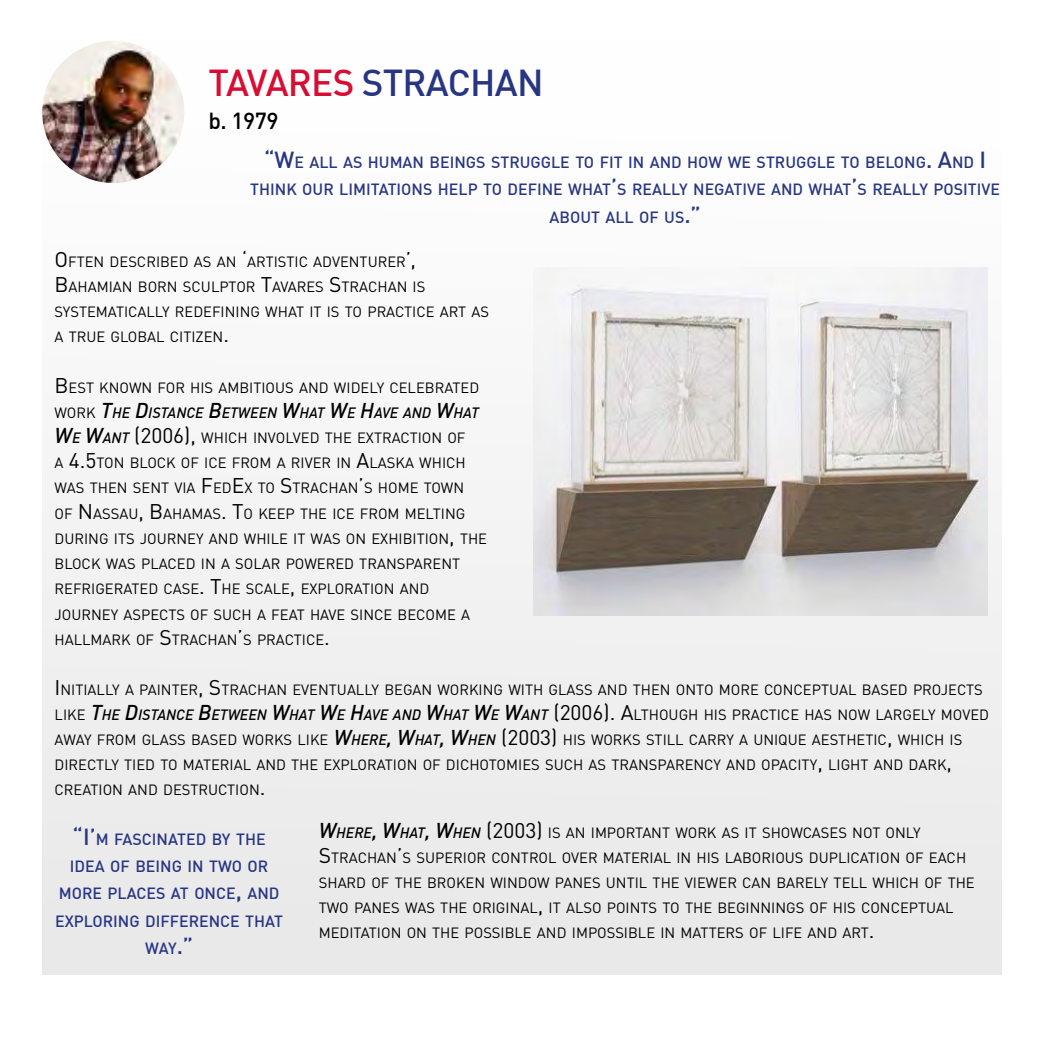
<style>
.page{position:relative;width:1042px;height:1042px;background:#fff}
.page>*{position:absolute;margin:0;border:0;box-sizing:border-box;transform-origin:0 0}
.t1{font:500 36.75px "DIN Offc";letter-spacing:-.02em;color:#283583}
.t2{font:500 22.75px "DIN Offc";color:#000}
.t3{font:500 15.92px/27.3px "DIN Offc";color:#283583;text-align:center}
.t4{font:14.7px/25.2px "DINOT";color:#000}
.t5{font:italic 500 14.7px "DIN Offc";color:#000}
.s1{color:#d70e33}
.s2{font-size:22.75px}
.s3{font-size:21px}
.s4{font-family:"DINOT";font-weight:400;font-style:normal}
.s5{font-family:"DIN Offc";font-weight:500;font-style:italic;font-size:21px}
.s6{font-family:"DIN Offc";font-weight:500;font-style:italic}
</style>
<div class="page">
<div style="left:43px;top:40px;width:959px;height:935px;background:#f2f2f2"></div>
<img style="left:42px;top:41px;width:142px;height:142px;border-radius:71px">
<img style="left:533px;top:288px;width:455px;height:327px">
<h1 class="t1" style="left:208px;top:59px;width:337px"><span class="s1">TAVARES</span> STRACHAN</h1>
<h2 class="t2" style="left:208px;top:107px;width:72px">b. 1979</h2>
<p class="t3" style="left:250px;top:148px;width:751px"><span class="s2">“W</span>E ALL AS HUMAN BEINGS STRUGGLE TO FIT IN AND HOW WE STRUGGLE TO BELONG<span class="s2">. A</span>ND <span class="s2">I<br></span>THINK OUR LIM ITATIONS HELP TO D EFINE WHAT<span class="s2">’</span>S REALLY NEGATIVE AND WHAT<span class="s2">’</span>S REALLY POSITIVE<br>ABOUT ALL OF US<span class="s2">.”</span></p>
<p class="t4" style="left:55px;top:248px;width:436px"><span class="s3">O</span> FTEN DESCRIBED AS AN <span class="s3">‘</span>ARTISTIC ADVENTURER<span class="s3">’,<br>B</span>AHAM IAN BORN SCULPTOR <span class="s3">T</span>AVARES <span class="s3">S</span>TRACHAN IS SYSTEMATICALLY REDEFINING WHAT IT IS TO PRACTICE ART AS A TRUE GLOBAL CITIZEN<span class="s3">.</span></p>
<p class="t4" style="left:55px;top:374px;width:426px"><span class="s3">B</span> EST KNOWN FOR HIS AM BITIOUS AND WIDELY CELEBRATED</p>
<p class="t5" style="left:55px;top:403px;width:426px"><span class="s4">WORK</span> <span class="s3">T</span>HE <span class="s3">D</span>ISTANCE <span class="s3">B</span>ETWEEN <span class="s3">W</span>HAT <span class="s3">W</span>E <span class="s3">H</span>AVE AND <span class="s3">W</span>HAT</p>
<p class="t4" style="left:55px;top:425px;width:434px"><span class="s5">W</span><span class="s6">E</span> <span class="s5">W</span><span class="s6">ANT</span> <span class="s3">(2006),</span> WHICH INVOLVED THE EXTRACTION OF<br>A <span class="s3">4.5</span>TON BLOCK OF ICE FROM A RIVER IN <span class="s3">A</span>LASKA WHICH WAS THEN SENT VIA <span class="s3">F</span>ED<span class="s3">E</span>X TO <span class="s3">S</span>TRACHAN<span class="s3">’</span>S HOM E TOWN<br>OF <span class="s3">N</span>ASSAU<span class="s3">, B</span>AHAMAS<span class="s3">. T</span>O KEEP THE ICE FROM M ELTING DURING ITS JOURNEY AND WHILE IT WAS ON EXHIBITION<span class="s3">,</span> THE BLOCK WAS PLACED IN A SOLAR POWERED TRANSPARENT REFRIGERATED CASE<span class="s3">. T</span>HE SCALE<span class="s3">,</span> EXPLORATION AND JOURNEY ASPECTS OF SUCH A FEAT HAVE SINCE BECOM E A HALLMARK OF <span class="s3">S</span>TRACHAN<span class="s3">’</span>S PRACTICE<span class="s3">.</span></p>
<p class="t4" style="left:55px;top:676px;width:936px"><span class="s3">I</span> NITIALLY A PAINTER<span class="s3">, S</span>TRACHAN EVENTUALLY BEGAN WORKING WITH GLASS AND THEN ONTO M ORE CONCEPTUAL BASED PROJECTS LIKE <span class="s5">T</span><span class="s6">HE</span> <span class="s5">D</span><span class="s6">ISTANCE</span> <span class="s5">B</span><span class="s6">ETWEEN</span> <span class="s5">W</span><span class="s6">HAT</span> <span class="s5">W</span><span class="s6">E</span> <span class="s5">H</span><span class="s6">AVE AND</span> <span class="s5">W</span><span class="s6">HAT</span> <span class="s5">W</span><span class="s6">E</span> <span class="s5">W</span><span class="s6">ANT</span> <span class="s3">(2006). A</span>LTHOUGH HIS PRACTICE HAS NOW LARGELY M OVED AWAY FROM GLASS BASED WORKS LIKE <span class="s5">W</span><span class="s6">HERE</span><span class="s5">, W</span><span class="s6">HAT</span><span class="s5">, W</span><span class="s6">HEN</span> <span class="s3">(2003)</span> HIS WORKS STILL CARRY A UNIQUE AESTHETIC<span class="s3">,</span> WHICH IS DIRECTLY TIED TO MATERIAL AND THE EXPLORATION OF DICHOTOM IES SUCH AS TRANSPARENCY AND OPACITY<span class="s3">,</span> LIGHT AND DARK<span class="s3">, </span>CREATION AND DESTRUCTION<span class="s3">.</span></p>
<p class="t4" style="left:319px;top:819px;width:657px"><span class="s5">W</span><span class="s6">HERE</span><span class="s5">, W</span><span class="s6">HAT</span><span class="s5">, W</span><span class="s6">HEN</span> <span class="s3">(2003)</span> IS AN IM PORTANT WORK AS IT SHOWCASES NOT ONLY <span class="s3">S</span>TRACHAN<span class="s3">’</span>S SUPERIOR CONTROL OVER MATERIAL IN HIS LABORIOUS DUPLICATION OF EACH SHARD OF THE BROKEN WINDOW PANES UNTIL THE VIEWER CAN BARELY TELL WHICH OF THE TWO PANES WAS THE ORIGINAL<span class="s3">,</span> IT ALSO POINTS TO THE BEGINNINGS OF HIS CONCEPTUAL<br>M EDITATION ON THE POSSIBLE AND IM POSSIBLE IN MATTERS OF LIFE AND ART<span class="s3">.</span></p>
<p class="t3" style="left:55px;top:825px;width:229px"><span class="s2">“I’</span>M FASCINATED BY THE<br>IDEA OF BEING IN TWO OR<br>MORE PLACES AT ONCE<span class="s2">,</span> AND<br>EXPLORING DIFFERENCE THAT<br>WAY<span class="s2">.”</span></p>
</div>
